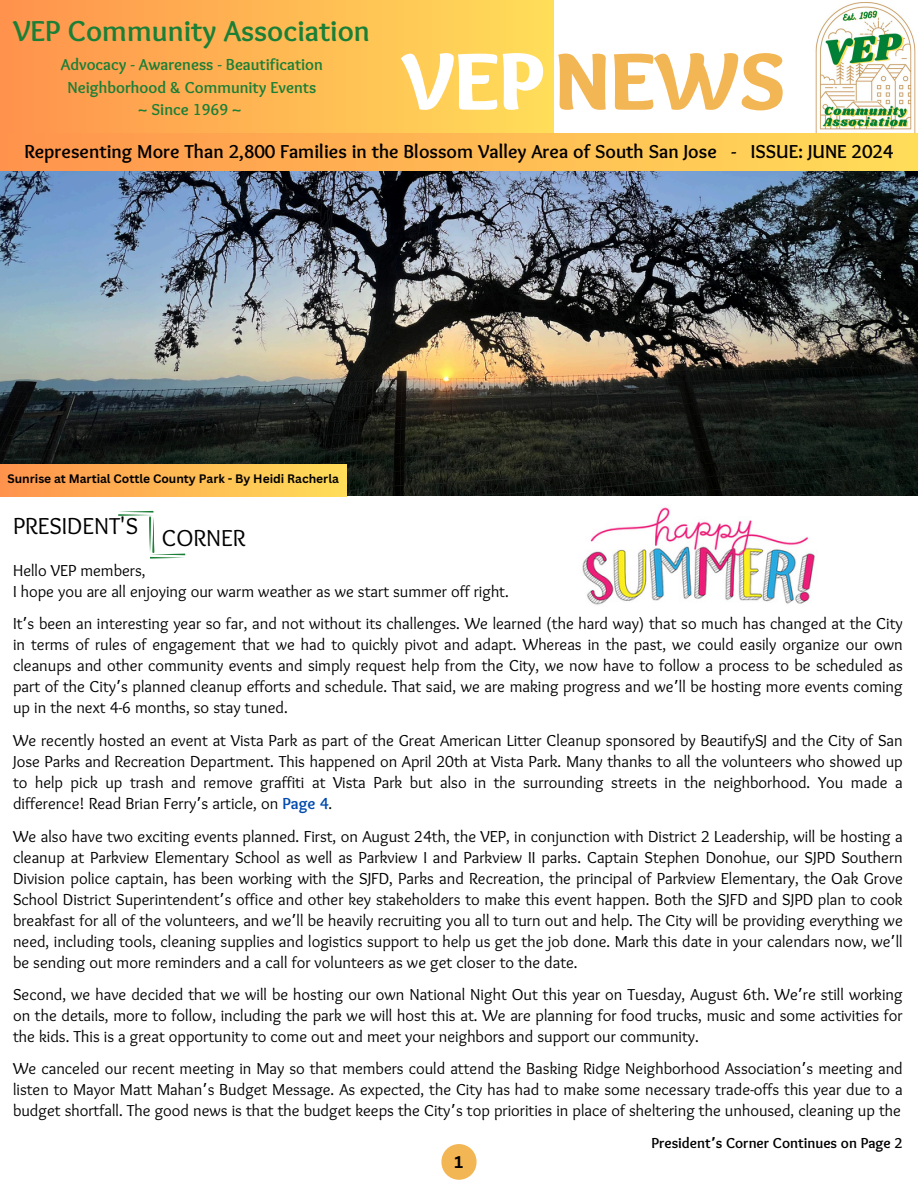
<style>
.page{position:relative;width:918px;height:1188px;background:#fff}
.page>*{position:absolute;margin:0;border:0;box-sizing:border-box;transform-origin:0 0}
.t1{font:900 84px "Sukar";color:#f3b654}
.t2{font:700 30px "Sukar";color:#1b7f36}
.t3{font:24px "Sukar";color:#000}
.t4{font:700 19.5px "Sukar";color:#000}
.t5{font:16.5px/21px "Sukar";color:#000;text-align:justify}
.t6{font:700 16.5px/22.5px "Sukar";color:#1b7f36;text-align:center}
.t7{font:700 16.5px "Canva Sans";color:#000}
.t8{font:700 15px "Sukar";color:#000}
.t9{font:700 12px "Canva Sans";color:#000}
.s1{color:#fff}
.s2{font-family:"Noto Sans Gurmukhi"}
.s3{font-weight:700;color:#004aad}
</style>
<div class="page">
<img style="left:0;top:170px;width:918px;height:326px">
<div style="left:0;top:0;width:553px;height:140px;background:linear-gradient(to right,#ff924d,#ffde59)"></div>
<div style="left:0;top:464px;width:347px;height:32px;background:linear-gradient(to right,#ff934d,#ffde59)"></div>
<img style="left:815px;top:3px;width:101px;height:130px">
<div style="left:0;top:133px;width:918px;height:37px;background:linear-gradient(to right,#ff934d,#ffdd59)"></div>
<svg style="left:118px;top:511px;width:67px;height:48px"></svg>
<img style="left:582px;top:507px;width:234px;height:98px">
<div style="left:441px;top:1144px;width:36px;height:36px;background:#f3b654;border-radius:18px"></div>
<h6 class="t2" style="left:13px;top:14px;width:358px">VEP Community Association</h6>
<h6 class="t6" style="left:61px;top:55px;width:264px">Advocacy - Awareness - Beautification<br>Neighborhood &amp; Community Events ~ Since 1969 ~</h6>
<h5 class="t1" style="left:402px;top:33px;width:385px"><span class="s1">VEP</span>NEWS</h5>
<h6 class="t4" style="left:24px;top:140px;width:870px">Representing More Than 2,800 Families in the Blossom Valley Area of South San Jose - ISSUE: JUNE 2024</h6>
<h6 class="t9" style="left:7px;top:470px;width:333px">Sunrise at Martial Cottle County Park - By Heidi Racherla</h6>
<p class="t3" style="left:13px;top:512px;width:127px">PRESIDENT'S</p>
<p class="t3" style="left:162px;top:524px;width:85px">CORNER</p>
<h1 class="t5" style="left:13px;top:561px;width:497px">Hello VEP members,<br>I hope you are all enjoying our warm weather as we start summer off right.</h1>
<h4 class="t5" style="left:13px;top:614px;width:891px">It<span class="s2">’</span>s been an interesting year so far, and not without its challenges. We learned (the hard way) that so much has changed at the City in terms of rules of engagement that we had to quickly pivot and adapt. Whereas in the past, we could easily organize our own cleanups and other community events and simply request help from the City, we now have to follow a process to be scheduled as part of the City<span class="s2">’</span>s planned cleanup efforts and schedule. That said, we are making progress and we<span class="s2">’</span>ll be hosting more events coming up in the next 4-6 months, so stay tuned.</h4>
<p class="t5" style="left:13px;top:731px;width:891px">We recently hosted an event at Vista Park as part of the Great American Litter Cleanup sponsored by BeautifySJ and the City of San Jose Parks and Recreation Department. This happened on April 20th at Vista Park. Many thanks to all the volunteers who showed up to help pick up trash and remove graffiti at Vista Park but also in the surrounding streets in the neighborhood. You made a difference! Read Brian Ferry<span class="s2">’</span>s article, on <span class="s3">Page 4</span>.</p>
<p class="t5" style="left:13px;top:827px;width:891px">We also have two exciting events planned. First, on August 24th, the VEP, in conjunction with District 2 Leadership, will be hosting a cleanup at Parkview Elementary School as well as Parkview I and Parkview II parks. Captain Stephen Donohue, our SJPD Southern Division police captain, has been working with the SJFD, Parks and Recreation, the principal of Parkview Elementary, the Oak Grove School District Superintendent<span class="s2">’</span>s office and other key stakeholders to make this event happen. Both the SJFD and SJPD plan to cook breakfast for all of the volunteers, and we<span class="s2">’</span>ll be heavily recruiting you all to turn out and help. The City will be providing everything we need, including tools, cleaning supplies and logistics support to help us get the job done. Mark this date in your calendars now, we<span class="s2">’</span>ll be sending out more reminders and a call for volunteers as we get closer to the date.</p>
<p class="t5" style="left:13px;top:985px;width:891px">Second, we have decided that we will be hosting our own National Night Out this year on Tuesday, August 6th. We<span class="s2">’</span>re still working on the details, more to follow, including the park we will host this at. We are planning for food trucks, music and some activities for the kids. This is a great opportunity to come out and meet your neighbors and support our community.</p>
<h3 class="t5" style="left:13px;top:1059px;width:891px">We canceled our recent meeting in May so that members could attend the Basking Ridge Neighborhood Association<span class="s2">’</span>s meeting and listen to Mayor Matt Mahan<span class="s2">’</span>s Budget Message. As expected, the City has had to make some necessary trade-offs this year due to a budget shortfall. The good news is that the budget keeps the City<span class="s2">’</span>s top priorities in place of sheltering the unhoused, cleaning up the</h3>
<h6 class="t8" style="left:651px;top:1134px;width:253px">President<span class="s2">’</span>s Corner Continues on Page 2</h6>
<h5 class="t7" style="left:455px;top:1150px;width:10px">1</h5>
</div>
